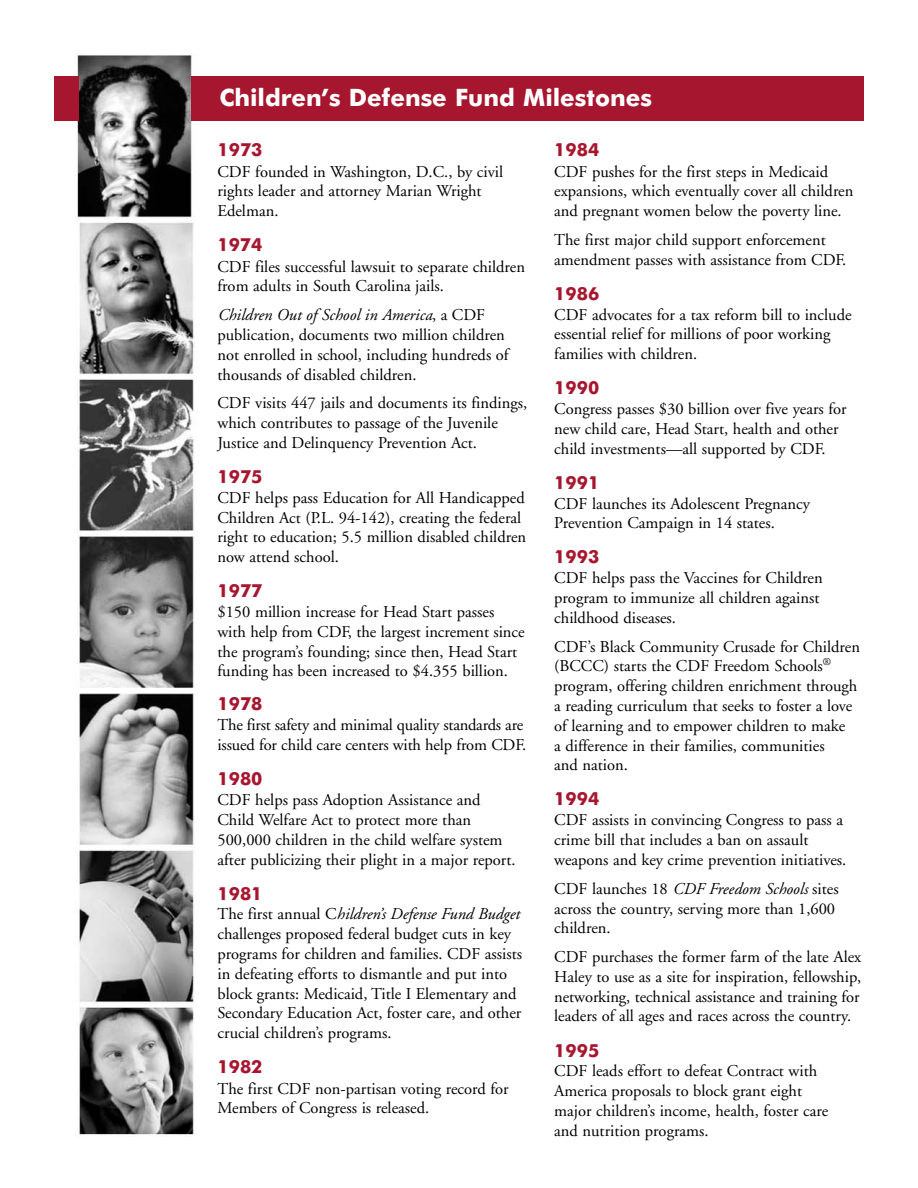
<style>
.page{position:relative;width:918px;height:1188px;background:#fff}
.page>*{position:absolute;margin:0;border:0;box-sizing:border-box;transform-origin:0 0}
.t1{font:700 24px "Futura BT";color:#fff}
.t2{font:700 18px "Futura BT";color:#a7162f}
.t3{font:16.5px/19.8px "Adobe Garamond";color:#000}
.s1{font-style:italic}
</style>
<div class="page">
<img style="left:77px;top:54px;width:117px;height:1081px">
<div style="left:192px;top:76px;width:672px;height:46px;background:#a7162f"></div>
<div style="left:54px;top:76px;width:24px;height:46px;background:#a7162f"></div>
<h1 class="t1" style="left:219px;top:86px;width:434px">Children’s Defense Fund Milestones</h1>
<p class="t2" style="left:218px;top:141px;width:46px">1973</p>
<p class="t3" style="left:218px;top:163px;width:287px">CDF founded in Washington, D.C., by civil rights leader and attorney Marian Wright<br>Edelman.</p>
<p class="t2" style="left:218px;top:236px;width:46px">1974</p>
<p class="t3" style="left:218px;top:258px;width:309px">CDF files successful lawsuit to separate children from adults in South Carolina jails.</p>
<p class="t3" style="left:218px;top:307px;width:293px"><span class="s1">Children Out of School in America</span>, a CDF publication, documents two million children not enrolled in school, including hundreds of thousands of disabled children.</p>
<p class="t3" style="left:218px;top:395px;width:311px">CDF visits 447 jails and documents its findings, which contributes to passage of the Juvenile<br>Justice and Delinquency Prevention Act.</p>
<p class="t2" style="left:218px;top:468px;width:46px">1975</p>
<p class="t3" style="left:218px;top:489px;width:310px">CDF helps pass Education for All Handicapped Children Act (P.L. 94-142), creating the federal right to education; 5.5 million disabled children now attend school.</p>
<p class="t2" style="left:218px;top:582px;width:46px">1977</p>
<p class="t3" style="left:218px;top:603px;width:309px">$150 million increase for Head Start passes with help from CDF, the largest increment since the program’s founding; since then, Head Start funding has been increased to $4.355 billion.</p>
<p class="t2" style="left:218px;top:695px;width:46px">1978</p>
<p class="t3" style="left:218px;top:717px;width:310px">The first safety and minimal quality standards are issued for child care centers with help from CDF.</p>
<p class="t2" style="left:218px;top:770px;width:46px">1980</p>
<p class="t3" style="left:218px;top:791px;width:300px">CDF helps pass Adoption Assistance and Child Welfare Act to protect more than 500,000 children in the child welfare system after publicizing their plight in a major report.</p>
<p class="t2" style="left:218px;top:884px;width:46px">1981</p>
<p class="t3" style="left:218px;top:906px;width:306px">The first annual C<span class="s1">hildren’s Defense Fund Budget </span>challenges proposed federal budget cuts in key programs for children and families. CDF assists in defeating efforts to dismantle and put into block grants: Medicaid, Title I Elementary and Secondary Education Act, foster care, and other crucial children’s programs.</p>
<p class="t2" style="left:218px;top:1058px;width:46px">1982</p>
<p class="t3" style="left:218px;top:1080px;width:293px">The first CDF non-partisan voting record for<br>Members of Congress is released.</p>
<p class="t2" style="left:554px;top:141px;width:46px">1984</p>
<p class="t3" style="left:554px;top:163px;width:301px">CDF pushes for the first steps in Medicaid expansions, which eventually cover all children and pregnant women below the poverty line.</p>
<p class="t3" style="left:554px;top:231px;width:294px">The first major child support enforcement amendment passes with assistance from CDF.</p>
<p class="t2" style="left:554px;top:284px;width:46px">1986</p>
<p class="t3" style="left:554px;top:306px;width:299px">CDF advocates for a tax reform bill to include essential relief for millions of poor working families with children.</p>
<p class="t2" style="left:554px;top:379px;width:46px">1990</p>
<p class="t3" style="left:554px;top:400px;width:294px">Congress passes $30 billion over five years for new child care, Head Start, health and other child investments—all supported by CDF.</p>
<p class="t2" style="left:554px;top:473px;width:46px">1991</p>
<p class="t3" style="left:554px;top:495px;width:257px">CDF launches its Adolescent Pregnancy<br>Prevention Campaign in 14 states.</p>
<p class="t2" style="left:554px;top:548px;width:46px">1993</p>
<p class="t3" style="left:554px;top:570px;width:270px">CDF helps pass the Vaccines for Children program to immunize all children against childhood diseases.</p>
<p class="t3" style="left:554px;top:638px;width:307px">CDF’s Black Community Crusade for Children (BCCC) starts the CDF Freedom Schools<sup>® </sup>program, offering children enrichment through a reading curriculum that seeks to foster a love of learning and to empower children to make<br>a difference in their families, communities<br>and nation.</p>
<p class="t2" style="left:554px;top:790px;width:46px">1994</p>
<p class="t3" style="left:554px;top:812px;width:294px">CDF assists in convincing Congress to pass a crime bill that includes a ban on assault weapons and key crime prevention initiatives.</p>
<p class="t3" style="left:554px;top:880px;width:286px">CDF launches 18 <span class="s1">CDF Freedom Schools</span> sites across the country, serving more than 1,600 children.</p>
<p class="t3" style="left:554px;top:948px;width:309px;text-align:justify">CDF purchases the former farm of the late Alex Haley to use as a site for inspiration, fellowship, networking, technical assistance and training for leaders of all ages and races across the country.</p>
<p class="t2" style="left:554px;top:1041px;width:46px">1995</p>
<p class="t3" style="left:554px;top:1063px;width:275px">CDF leads effort to defeat Contract with America proposals to block grant eight major children’s income, health, foster care and nutrition programs.</p>
</div>
